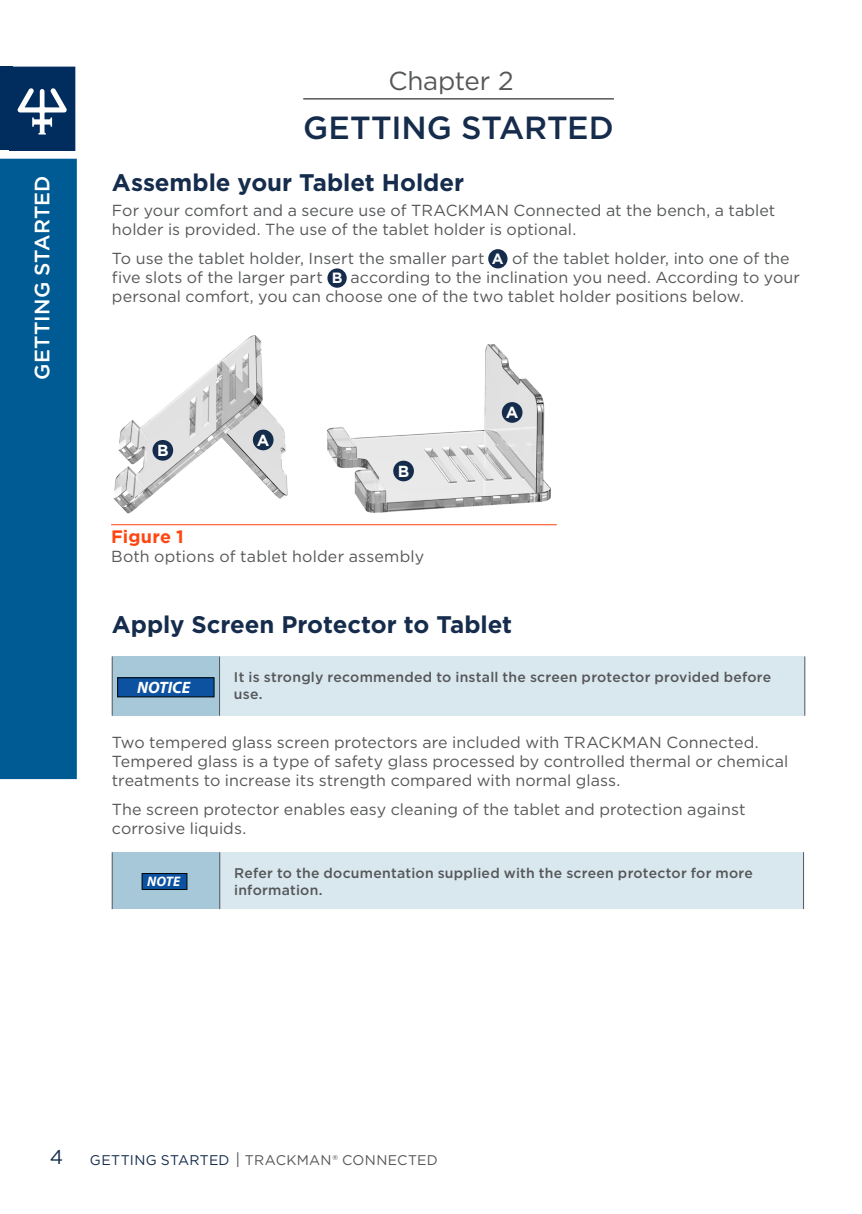
<style>
.page{position:relative;width:862px;height:1214px;background:#fff}
.page>*{position:absolute;margin:0;border:0;box-sizing:border-box;transform-origin:0 0}
.Chapter_Title{font:500 32px "Gotham";letter-spacing:-.005em;color:#152c4c}
.t1{font:26px "Gotham";letter-spacing:-.01em;color:#555759}
.Heading_1_NoTOP{font:700 24px "Gotham";color:#152c4c}
.Blue_Tab_Left{font:500 20.8px "Gotham";color:#fff}
.Page_Number_Left{font:20px "Gotham";color:#152c4c}
.Figure_First{font:700 18px "Gotham";letter-spacing:.005em;color:#ff4612}
.t2{font:italic 700 16.4px "Myriad Pro";color:#fff}
.Body_Text{font:16px/19.2px "Gotham";letter-spacing:.005em;color:#555759}
.Figure_Text{font:16px "Gotham";letter-spacing:.01em;color:#555759}
.t3{font:700 16px "Gotham";color:#fff}
.t4{font:700 15px "Gotham";color:#fff}
.Left_Body{font:500 14px/16.8px "Gotham";letter-spacing:.015em;color:#555759}
.Footer_Left{font:14px "Gotham";letter-spacing:.02em;color:#555759}
.Footer_Left-2{font:14px "Gotham";color:#152c4c}
.t5{font:italic 700 13.8px "Myriad Pro";color:#fff}
.s1{font-size:16px}
</style>
<div class="page">
<div style="left:0;top:67px;width:13px;height:83px;background:#002c5e"></div>
<svg style="left:13px;top:67px;width:62px;height:83px;background:#254a75"></svg>
<div style="left:0;top:159px;width:77px;height:620px;background:#005a93"></div>
<hr style="left:303px;top:98px;width:311px;height:2px;background:#555759">
<div style="left:112px;top:656px;width:107px;height:59px;background:#a6c8d9"></div>
<div style="left:219px;top:656px;width:586px;height:59px;background:#d9e7ef"></div>
<hr style="left:112px;top:656px;width:1px;height:59px;background:#555759">
<hr style="left:219px;top:656px;width:1px;height:59px;background:#555759">
<hr style="left:804px;top:656px;width:1px;height:59px;background:#555759">
<div style="left:118px;top:677px;width:96px;height:19px;background:#0d52a1"></div>
<div style="left:117px;top:677px;width:97px;height:20px;border:1px solid #040503"></div>
<div style="left:112px;top:852px;width:108px;height:57px;background:#a6c8d9"></div>
<div style="left:220px;top:852px;width:583px;height:57px;background:#d9e7ef"></div>
<hr style="left:112px;top:852px;width:1px;height:57px;background:#555759">
<hr style="left:219px;top:852px;width:1px;height:57px;background:#555759">
<hr style="left:803px;top:852px;width:1px;height:57px;background:#555759">
<hr style="left:111px;top:524px;width:446px;height:1px;background:#ff4612">
<img style="left:113px;top:335px;width:175px;height:179px">
<img style="left:327px;top:344px;width:224px;height:169px">
<div style="left:253px;top:429px;width:20px;height:21px;background:#152c4c;border-radius:50%"></div>
<div style="left:152px;top:440px;width:21px;height:20px;background:#152c4c;border-radius:50%"></div>
<div style="left:502px;top:402px;width:20px;height:21px;background:#152c4c;border-radius:50%"></div>
<div style="left:393px;top:460px;width:21px;height:21px;background:#152c4c;border-radius:50%"></div>
<div style="left:488px;top:249px;width:19px;height:19px;background:#152c4c;border-radius:50%"></div>
<div style="left:327px;top:268px;width:20px;height:20px;background:#152c4c;border-radius:50%"></div>
<div style="left:142px;top:873px;width:45px;height:16px;background:#0d52a1"></div>
<div style="left:142px;top:873px;width:45px;height:16px;border:1px solid #040503"></div>
<p class="Blue_Tab_Left" style="left:28px;top:380px;width:204px;rotate:-90deg">Getting Started</p>
<p class="t1" style="left:388px;top:64px;width:127px">Chapter 2</p>
<p class="Chapter_Title" style="left:303px;top:107px;width:312px">GETTING STARTED</p>
<p class="Heading_1_NoTOP" style="left:112px;top:166px;width:354px">Assemble your Tablet Holder</p>
<p class="Body_Text" style="left:112px;top:200px;width:665px">For your comfort and a secure use of TRACKMAN Connected at the bench, a tablet holder is provided. The use of the tablet holder is optional.</p>
<p class="Body_Text" style="left:112px;top:248px;width:374px">To use the tablet holder, Insert the smaller part</p>
<p class="Body_Text" style="left:512px;top:248px;width:279px">of the tablet holder, into one of the</p>
<p class="Body_Text" style="left:112px;top:267px;width:212px">five slots of the larger part</p>
<p class="t4" style="left:492px;top:249px;width:13px">A</p>
<p class="Body_Text" style="left:112px;top:267px;width:689px;text-indent:239px">according to the inclination you need. According to your personal comfort, you can choose one of the two tablet holder positions below.</p>
<p class="t4" style="left:332px;top:268px;width:12px">B</p>
<p class="t3" style="left:157px;top:439px;width:13px">B</p>
<p class="t3" style="left:257px;top:429px;width:14px">A</p>
<p class="t3" style="left:398px;top:460px;width:13px">B</p>
<p class="Figure_First" style="left:111px;top:525px;width:74px">Figure 1</p>
<p class="Figure_Text" style="left:111px;top:546px;width:314px">Both options of tablet holder assembly</p>
<p class="t3" style="left:506px;top:402px;width:14px">A</p>
<p class="Heading_1_NoTOP" style="left:112px;top:608px;width:402px">Apply Screen Protector to Tablet</p>
<p class="t2" style="left:137px;top:676px;width:55px">NOTICE</p>
<p class="Left_Body" style="left:234px;top:668px;width:539px">It is strongly recommended to install the screen protector provided before use.</p>
<p class="Body_Text" style="left:112px;top:732px;width:678px">Two tempered glass screen protectors are included with TRACKMAN Connected.<br>Tempered glass is a type of safety glass processed by controlled thermal or chemical treatments to increase its strength compared with normal glass.</p>
<p class="Body_Text" style="left:112px;top:799px;width:635px">The screen protector enables easy cleaning of the tablet and protection against corrosive liquids.</p>
<p class="Left_Body" style="left:234px;top:864px;width:520px">Refer to the documentation supplied with the screen protector for more information.</p>
<p class="t5" style="left:147px;top:872px;width:34px">NOTE</p>
<p class="Page_Number_Left" style="left:50px;top:1143px;width:15px">4</p>
<p class="Footer_Left-2" style="left:90px;top:1150px;width:22px">Getting</p>
<p class="Footer_Left-2" style="left:161px;top:1150px;width:20px">Started</p>
<p class="Footer_Left" style="left:235px;top:1150px;width:204px"><span class="s1">|</span> TRACKMAN® CONNECTED</p>
</div>
